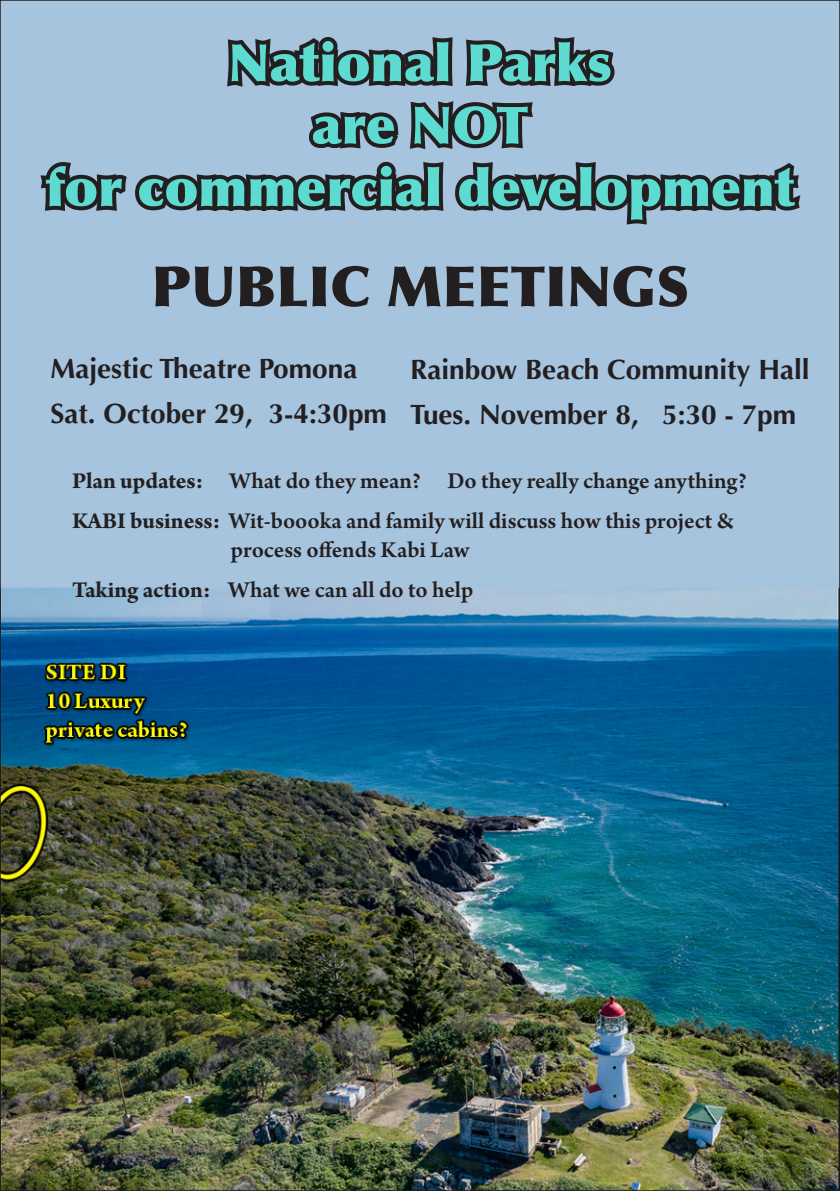
<style>
.page{position:relative;width:840px;height:1191px;background:#fff}
.page>*{position:absolute;margin:0;border:0;box-sizing:border-box;transform-origin:0 0}
.t1{font:900 56px "Optima";color:#231f20}
.t2{font:900 52px "Optima";color:#5ddbd1}
.t3{font:700 28px "Optima";color:#231f20}
.t4{font:600 24px/28.8px "Arno Pro";letter-spacing:-.005em;color:#231f20}
.s1{font-weight:700}
</style>
<div class="page">
<div style="left:0;top:0;width:839px;height:363px;background:#a7c4de"></div>
<img style="left:3px;top:363px;width:833px;height:825px">
<svg style="left:40px;top:37px;width:761px;height:188px"></svg>
<p class="t2" style="left:228px;top:31px;width:385px">National Parks</p>
<p class="t2" style="left:311px;top:94px;width:218px">are NOT</p>
<p class="t2" style="left:46px;top:156px;width:749px">for commercial development</p>
<p class="t1" style="left:151px;top:253px;width:539px">PUBLIC MEETINGS</p>
<p class="t3" style="left:50px;top:352px;width:308px">Majestic Theatre Pomona</p>
<p class="t3" style="left:50px;top:397px;width:338px">Sat. October 29, 3-4:30pm</p>
<p class="t3" style="left:410px;top:353px;width:401px">Rainbow Beach Community Hall</p>
<p class="t3" style="left:410px;top:398px;width:387px">Tues. November 8, 5:30 - 7pm</p>
<p class="t4" style="left:72px;top:467px;width:676px"><span class="s1">Plan updates:</span> What do they mean? Do they really change anything?</p>
<p class="t4" style="left:231px;top:508px;width:504px;text-indent:-159px"><span class="s1">KABI business:</span> Wit-boooka and family will discuss how this project &amp; process offends Kabi Law</p>
<p class="t4" style="left:72px;top:576px;width:402px"><span class="s1">Taking action:</span> What we can all do to help</p>
</div>
